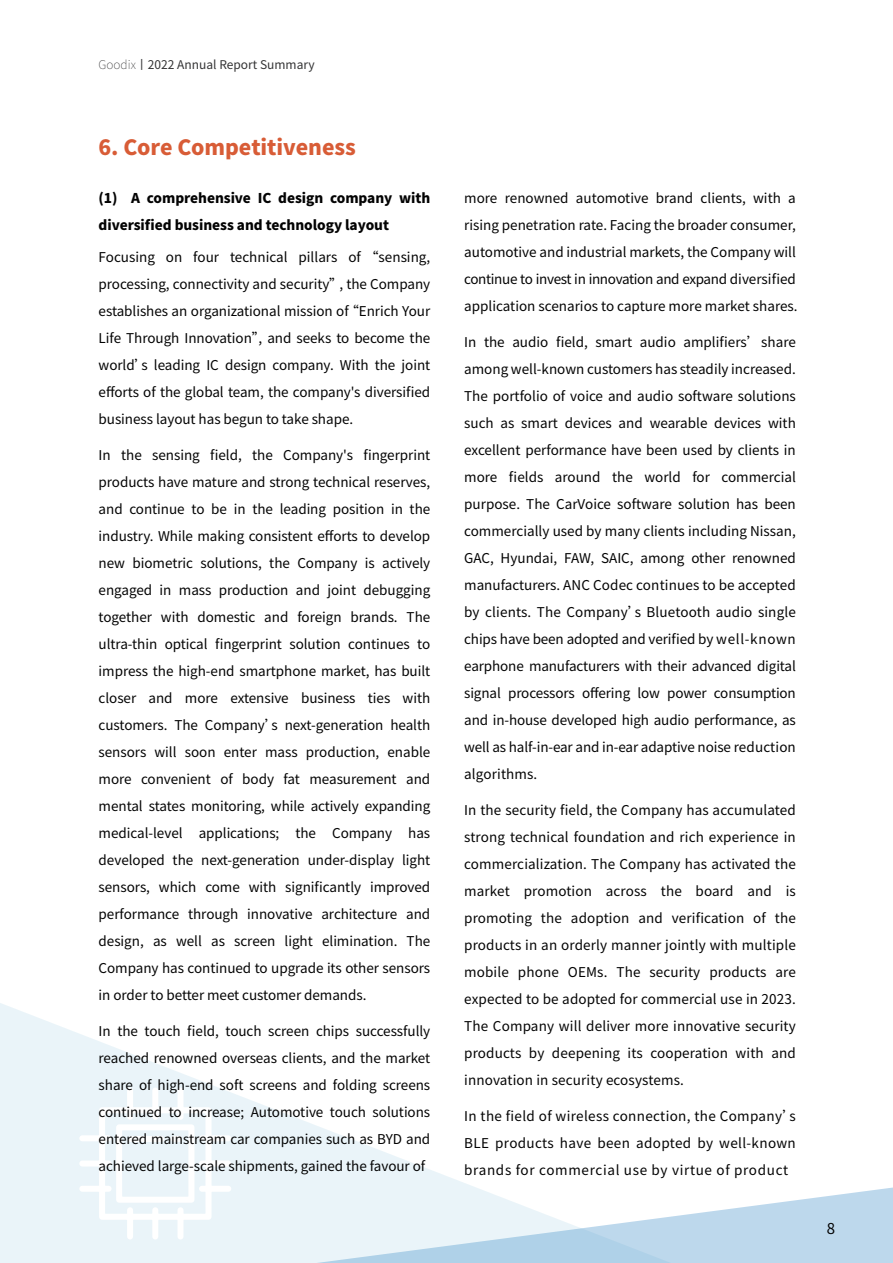
<style>
.page{position:relative;width:893px;height:1263px;background:#fff}
.page>*{position:absolute;margin:0;border:0;box-sizing:border-box;transform-origin:0 0}
.t1{font:800 21px "Source Han Sans SC";letter-spacing:-.005em;color:#d85c36}
.t2{font:15px "Source Han Sans SC";color:#030303}
.t3{font:13.5px/27px "Source Han Sans SC";letter-spacing:-.005em;color:#030303;text-align:justify}
.t4{font:800 13.5px/27px "Source Han Sans SC";letter-spacing:-.005em;color:#030303}
.t5{font:12px "Source Han Sans SC";color:#333334}
.s1{font-weight:200}
</style>
<div class="page">
<svg style="left:671px;top:1187px;width:222px;height:76px"></svg>
<svg style="left:0;top:1003px;width:671px;height:260px"></svg>
<svg style="left:79px;top:1087px;width:153px;height:153px"></svg>
<p class="t5" style="left:99px;top:58px;width:218px"><span class="s1">Goodix</span>丨2022 Annual Report Summary</p>
<h1 class="t1" style="left:99px;top:136px;width:259px">6. Core Competitiveness</h1>
<p class="t4" style="left:99px;top:185px;width:333px">(1) A comprehensive IC design company with diversified business and technology layout</p>
<p class="t3" style="left:99px;top:243px;width:333px">Focusing on four technical pillars of “sensing, processing, connectivity and security”, the Company establishes an organizational mission of “Enrich Your Life Through Innovation”, and seeks to become the world’s leading IC design company. With the joint efforts of the global team, the company's diversified business layout has begun to take shape.</p>
<p class="t3" style="left:99px;top:441px;width:333px">In the sensing field, the Company's fingerprint products have mature and strong technical reserves, and continue to be in the leading position in the industry. While making consistent efforts to develop new biometric solutions, the Company is actively engaged in mass production and joint debugging together with domestic and foreign brands. The ultra-thin optical fingerprint solution continues to impress the high-end smartphone market, has built closer and more extensive business ties with customers. The Company’s next-generation health sensors will soon enter mass production, enable more convenient of body fat measurement and mental states monitoring, while actively expanding medical-level applications; the Company has developed the next-generation under-display light sensors, which come with significantly improved performance through innovative architecture and design, as well as screen light elimination. The Company has continued to upgrade its other sensors in order to better meet customer demands.</p>
<p class="t3" style="left:99px;top:1017px;width:333px">In the touch field, touch screen chips successfully reached renowned overseas clients, and the market share of high-end soft screens and folding screens continued to increase; Automotive touch solutions entered mainstream car companies such as BYD and achieved large-scale shipments, gained the favour of</p>
<p class="t3" style="left:464px;top:185px;width:335px;text-align:left">more renowned automotive brand clients, with a rising penetration rate. Facing the broader consumer, automotive and industrial markets, the Company will continue to invest in innovation and expand diversified application scenarios to capture more market shares.</p>
<p class="t3" style="left:464px;top:329px;width:333px">In the audio field, smart audio amplifiers’ share among well-known customers has steadily increased.<br>The portfolio of voice and audio software solutions such as smart devices and wearable devices with excellent performance have been used by clients in more fields around the world for commercial purpose. The CarVoice software solution has been commercially used by many clients including Nissan, GAC, Hyundai, FAW, SAIC, among other renowned manufacturers. ANC Codec continues to be accepted by clients. The Company’s Bluetooth audio single chips have been adopted and verified by well-known earphone manufacturers with their advanced digital signal processors offering low power consumption and in-house developed high audio performance, as well as half-in-ear and in-ear adaptive noise reduction algorithms.</p>
<p class="t3" style="left:464px;top:797px;width:333px">In the security field, the Company has accumulated strong technical foundation and rich experience in commercialization. The Company has activated the market promotion across the board and is promoting the adoption and verification of the products in an orderly manner jointly with multiple mobile phone OEMs. The security products are expected to be adopted for commercial use in 2023.<br>The Company will deliver more innovative security products by deepening its cooperation with and innovation in security ecosystems.</p>
<p class="t3" style="left:464px;top:1103px;width:333px">In the field of wireless connection, the Company’s BLE products have been adopted by well-known brands for commercial use by virtue of product</p>
<p class="t2" style="left:827px;top:1220px;width:10px">8</p>
</div>
